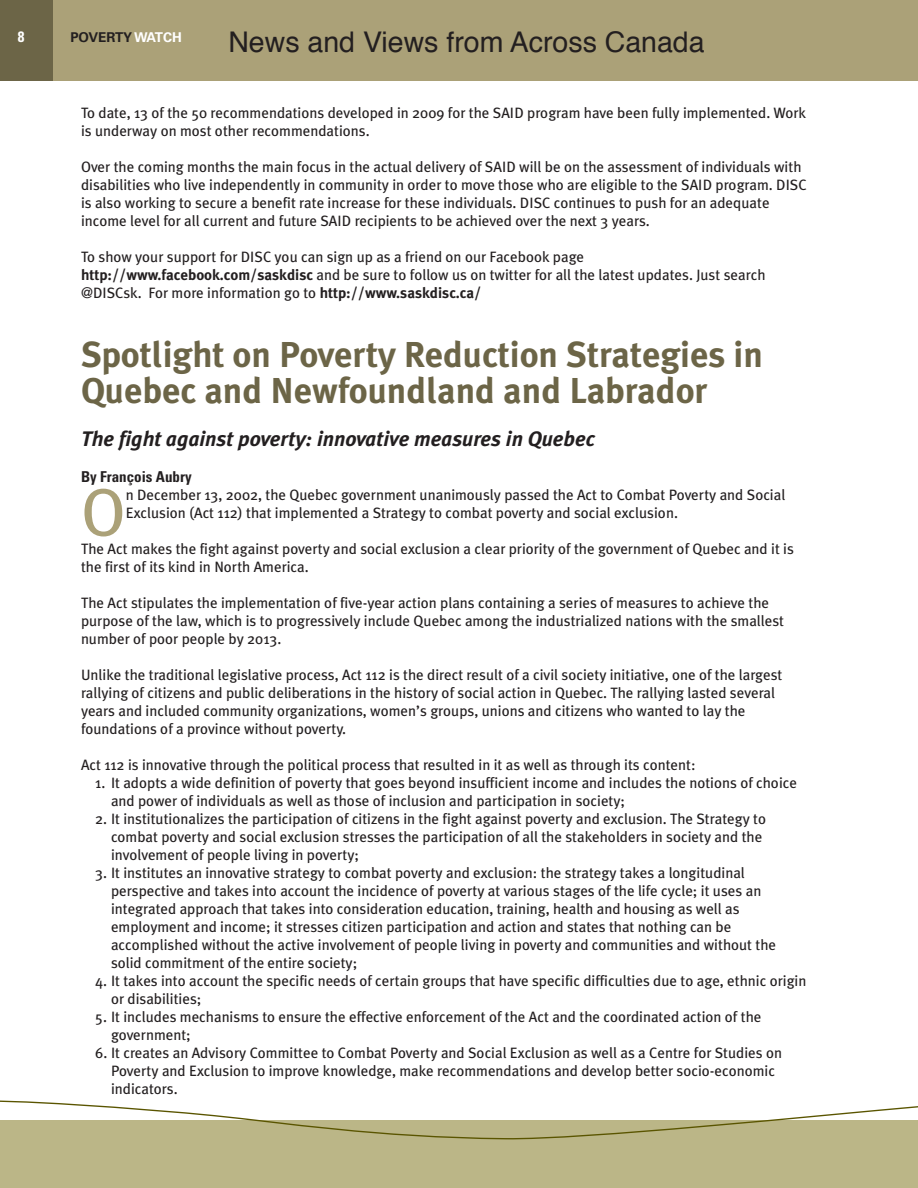
<style>
.page{position:relative;width:918px;height:1188px;background:#fff}
.page>*{position:absolute;margin:0;border:0;box-sizing:border-box;transform-origin:0 0}
.t1{font:67.2px "Meta Plus";color:#aba178}
.t2{font:700 36px/36px "Meta Plus";color:#6c6547}
.t3{font:28.5px "Helvetica";color:#231f20}
.t4{font:italic 700 21px "Meta Plus";color:#231f20}
.t5{font:15px/18px "Meta Plus";color:#231f20}
.t6{font:700 condensed 15px "Univers LT Std";color:#231f20}
.t7{font:700 condensed 15px "Univers LT Std";color:#fff}
.t8{font:700 13.5px "Univers LT Std";color:#231f20}
.s1{color:#fff}
.s2{font-weight:700}
</style>
<div class="page">
<div style="left:39px;top:0;width:879px;height:81px;background:#aba178"></div>
<div style="left:0;top:0;width:53px;height:81px;background:#6c6547"></div>
<div style="left:0;top:1121px;width:918px;height:67px;background:#bbb687"></div>
<svg style="left:0;top:1100px;width:918px;height:40px"></svg>
<p class="t7" style="left:18px;top:31px;width:8px">8</p>
<p class="t8" style="left:70px;top:33px;width:113px">POVERTY<span class="s1">WATCH</span></p>
<h3 class="t3" style="left:228px;top:30px;width:478px">News and Views from Across Canada</h3>
<p class="t5" style="left:81px;top:104px;width:727px">To date, 13 of the 50 recommendations developed in 2009 for the SAID program have been fully implemented. Work is underway on most other recommendations.</p>
<p class="t5" style="left:81px;top:158px;width:727px">Over the coming months the main focus in the actual delivery of SAID will be on the assessment of individuals with disabilities who live independently in community in order to move those who are eligible to the SAID program. DISC is also working to secure a benefit rate increase for these individuals. DISC continues to push for an adequate income level for all current and future SAID recipients to be achieved over the next 3 years.</p>
<p class="t5" style="left:81px;top:248px;width:686px">To show your support for DISC you can sign up as a friend on our Facebook page <span class="s2">http://www.facebook.com/saskdisc</span> and be sure to follow us on twitter for all the latest updates. Just search @DISCsk. For more information go to <span class="s2">http://www.saskdisc.ca/</span></p>
<h2 class="t2" style="left:81px;top:337px;width:683px">Spotlight on Poverty Reduction Strategies in<br>Quebec and Newfoundland and Labrador</h2>
<h3 class="t4" style="left:81px;top:426px;width:516px">The fight against poverty: innovative measures in Quebec</h3>
<p class="t6" style="left:81px;top:471px;width:112px">By François Aubry</p>
<h1 class="t1" style="left:81px;top:473px;width:46px">O</h1>
<p class="t5" style="left:126px;top:486px;width:661px">n December 13, 2002, the Quebec government unanimously passed the Act to Combat Poverty and Social<br>Exclusion (Act 112) that implemented a Strategy to combat poverty and social exclusion.</p>
<p class="t5" style="left:81px;top:540px;width:714px">The Act makes the fight against poverty and social exclusion a clear priority of the government of Quebec and it is the first of its kind in North America.</p>
<p class="t5" style="left:81px;top:594px;width:705px">The Act stipulates the implementation of five-year action plans containing a series of measures to achieve the purpose of the law, which is to progressively include Quebec among the industrialized nations with the smallest number of poor people by 2013.</p>
<p class="t5" style="left:81px;top:666px;width:703px">Unlike the traditional legislative process, Act 112 is the direct result of a civil society initiative, one of the largest rallying of citizens and public deliberations in the history of social action in Quebec. The rallying lasted several years and included community organizations, women’s groups, unions and citizens who wanted to lay the foundations of a province without poverty.</p>
<p class="t5" style="left:81px;top:756px;width:616px">Act 112 is innovative through the political process that resulted in it as well as through its content:</p>
<p class="t5" style="left:111px;top:774px;width:688px;text-indent:-16px">1. It adopts a wide definition of poverty that goes beyond insufficient income and includes the notions of choice and power of individuals as well as those of inclusion and participation in society;</p>
<p class="t5" style="left:111px;top:810px;width:657px;text-indent:-16px">2. It institutionalizes the participation of citizens in the fight against poverty and exclusion. The Strategy to combat poverty and social exclusion stresses the participation of all the stakeholders in society and the involvement of people living in poverty;</p>
<p class="t5" style="left:111px;top:864px;width:667px;text-indent:-16px">3. It institutes an innovative strategy to combat poverty and exclusion: the strategy takes a longitudinal perspective and takes into account the incidence of poverty at various stages of the life cycle; it uses an integrated approach that takes into consideration education, training, health and housing as well as employment and income; it stresses citizen participation and action and states that nothing can be accomplished without the active involvement of people living in poverty and communities and without the solid commitment of the entire society;</p>
<p class="t5" style="left:111px;top:972px;width:697px;text-indent:-16px">4. It takes into account the specific needs of certain groups that have specific difficulties due to age, ethnic origin or disabilities;</p>
<p class="t5" style="left:111px;top:1008px;width:652px;text-indent:-16px">5. It includes mechanisms to ensure the effective enforcement of the Act and the coordinated action of the government;</p>
<p class="t5" style="left:111px;top:1044px;width:673px;text-indent:-16px">6. It creates an Advisory Committee to Combat Poverty and Social Exclusion as well as a Centre for Studies on<br>Poverty and Exclusion to improve knowledge, make recommendations and develop better socio-economic indicators.</p>
</div>
